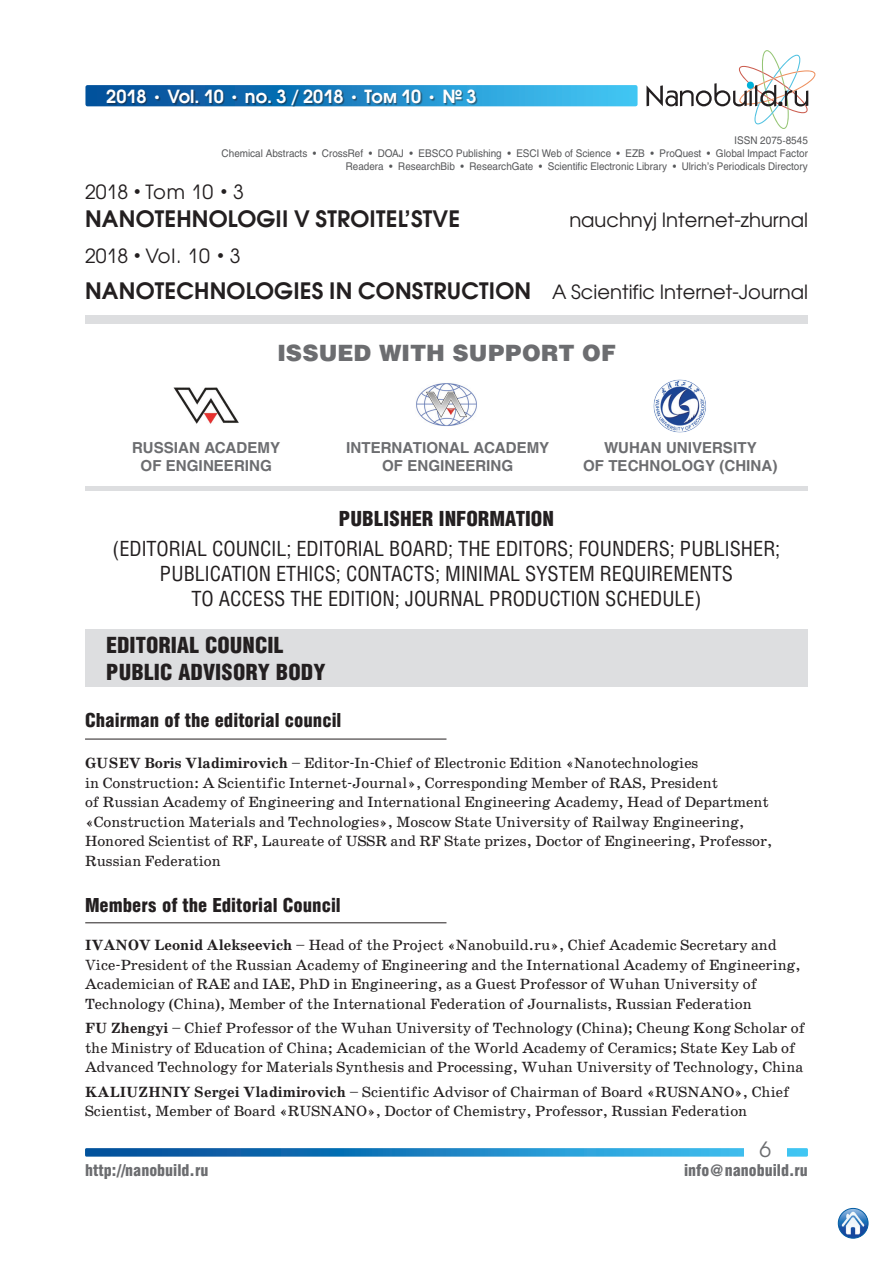
<style>
.page{position:relative;width:893px;height:1263px;background:#fff}
.page>*{position:absolute;margin:0;border:0;box-sizing:border-box;transform-origin:0 0}
.t1{font:600 22.5px "Avant Garde Gothic C";letter-spacing:.01em;color:#231f20}
.t2{font:900 22.5px/27px "Helios Cond";color:#231f20}
.t3{font:900 22.5px "Helios";color:#6c6d70}
.t4{font:21px/25.2px "Helios Cond";color:#231f20;text-align:center}
.t5{font:900 21px "Helios Cond";color:#231f20}
.t6{font:21px "Avant Garde Gothic C";color:#6c6d70}
.t7{font:900 19.5px "Helios Cond";color:#231f20}
.t8{font:19.5px "Avant Garde Gothic C";color:#231f20}
.t9{font:600 18px "Avant Garde Gothic C";color:#fff}
.t10{font:900 16.5px "Helios Cond";color:#6c6d70}
.t11{font:15px/19.5px "School Book C";color:#231f20}
.t12{font:700 15px/18px "Helios";color:#6c6d70;text-align:center}
.t13{font:10.5px/12.6px "Helios";color:#57585a;text-align:right;scale:.94 1}
.s1{font-family:"School Book C";font-weight:700}
.s2{font-weight:400;font-size:19.5px}
.s3{font-weight:700}
</style>
<div class="page">
<svg style="left:85px;top:1148px;width:723px;height:8px;background:#2085c3"></svg>
<div style="left:744px;top:1137px;width:43px;height:19px;background:#fff"></div>
<div style="left:85px;top:85px;width:553px;height:21px;background:linear-gradient(to right,#004694,#42c8f7);border-radius:2px"></div>
<div style="left:108px;top:90px;width:370px;height:17px;background:#231f20;opacity:.5"></div>
<svg style="left:646px;top:50px;width:169px;height:79px"></svg>
<img style="left:838px;top:1208px;width:30px;height:30px;border-radius:15px">
<div style="left:838px;top:1208px;width:30px;height:30px;border:1px solid #015ca3;border-radius:50%"></div>
<div style="left:85px;top:316px;width:723px;height:8px;background:#dddee0"></div>
<div style="left:85px;top:630px;width:723px;height:57px;background:#dddee0"></div>
<hr style="left:85px;top:739px;width:361px;height:1px;background:#231f20">
<hr style="left:85px;top:922px;width:361px;height:1px;background:#231f20">
<img style="left:416px;top:383px;width:61px;height:43px">
<img style="left:173px;top:387px;width:65px;height:37px">
<img style="left:654px;top:380px;width:52px;height:53px">
<hr style="left:85px;top:486px;width:723px;height:4px;background:#dddee0">
<p class="t9" style="left:106px;top:85px;width:372px">2018 <span class="s1">•</span> Vol. 10 <span class="s1">•</span> no. 3 / 2018 <span class="s1">•</span> Том 10 <span class="s1">•</span> № 3</p>
<p class="t13" style="left:222px;top:134px;width:625px">ISSN 2075-8545<br>Chemical Abstracts • CrossRef • DOAJ • EBSCO Publishing • ESCI Web of Science • EZB • ProQuest • Global Impact Factor<br>Readera • ResearchBib • ResearchGate • Scientific Electronic Library • Ulrich’s Periodicals Directory</p>
<h3 class="t8" style="left:85px;top:180px;width:160px">2018 <sup>•</sup> Tom 10 <sup>•</sup> 3</h3>
<h1 class="t1" style="left:85px;top:205px;width:377px">NANOTEHNOLOGII V STROITEL’STVE</h1>
<h3 class="t8" style="left:569px;top:208px;width:240px">nauchnyj Internet-zhurnal</h3>
<h3 class="t8" style="left:85px;top:244px;width:157px">2018 <sup>•</sup> Vol. 10 <sup>•</sup> 3</h3>
<h1 class="t1" style="left:85px;top:277px;width:724px">NANOTECHNOLOGIES IN CONSTRUCTION <span class="s2">A Scientific Internet-Journal</span></h1>
<h1 class="t3" style="left:277px;top:338px;width:340px">ISSUED WITH SUPPORT OF</h1>
<p class="t12" style="left:132px;top:439px;width:150px">RUSSIAN ACADEMY<br>OF ENGINEERING</p>
<p class="t12" style="left:346px;top:439px;width:205px">INTERNATIONAL ACADEMY<br>OF ENGINEERING</p>
<p class="t12" style="left:583px;top:439px;width:196px">WUHAN UNIVERSITY<br>OF TECHNOLOGY (CHINA)</p>
<h2 class="t5" style="left:339px;top:507px;width:217px">PUBLISHER INFORMATION</h2>
<h2 class="t4" style="left:113px;top:535px;width:669px">(EDITORIAL COUNCIL; EDITORIAL BOARD; THE EDITORS; FOUNDERS; PUBLISHER;<br>PUBLICATION ETHICS; CONTACTS; MINIMAL SYSTEM REQUIREMENTS<br>TO ACCESS THE EDITION; JOURNAL PRODUCTION SCHEDULE)</h2>
<h1 class="t2" style="left:106px;top:631px;width:221px">EDITORIAL COUNCIL<br>PUBLIC ADVISORY BODY</h1>
<h3 class="t7" style="left:85px;top:709px;width:258px">Chairman of the editorial council</h3>
<p class="t11" style="left:85px;top:754px;width:689px"><span class="s3">GUSEV Boris Vladimirovich</span> – Editor-In-Chief of Electronic Edition «Nanotechnologies<br>in Construction: A Scientific Internet-Journal», Corresponding Member of RAS, President<br>of Russian Academy of Engineering and International Engineering Academy, Head of Department «Construction Materials and Technologies», Moscow State University of Railway Engineering, Honored Scientist of RF, Laureate of USSR and RF State prizes, Doctor of Engineering, Professor, Russian Federation</p>
<h3 class="t7" style="left:85px;top:893px;width:257px">Members of the Editorial Council</h3>
<p class="t11" style="left:85px;top:936px;width:717px"><span class="s3">IVANOV Leonid Alekseevich</span> – Head of the Project «Nanobuild.ru», Chief Academic Secretary and Vice-President of the Russian Academy of Engineering and the International Academy of Engineering, Academician of RAE and IAE, PhD in Engineering, as a Guest Professor of Wuhan University of Technology (China), Member of the International Federation of Journalists, Russian Federation</p>
<p class="t11" style="left:85px;top:1019px;width:722px"><span class="s3">FU Zhengyi</span> – Chief Professor of the Wuhan University of Technology (China); Сhеung Kong Scholar of the Ministry of Education of China; Academician of the World Academy of Ceramics; State Kеу Lab of<br>Advanced Technology for Materials Synthesis and Processing, Wuhan University of Technology, China</p>
<p class="t11" style="left:85px;top:1082px;width:706px"><span class="s3">KALIUZHNIY Sergei Vladimirovich</span> – Scientific Advisor of Chairman of Board «RUSNANO», Chief<br>Scientist, Member of Board «RUSNANO», Doctor of Chemistry, Professor, Russian Federation</p>
<h2 class="t6" style="left:760px;top:1136px;width:13px">6</h2>
<p class="t10" style="left:85px;top:1161px;width:125px">http://nanobuild.ru</p>
<p class="t10" style="left:684px;top:1161px;width:125px">info@nanobuild.ru</p>
</div>
